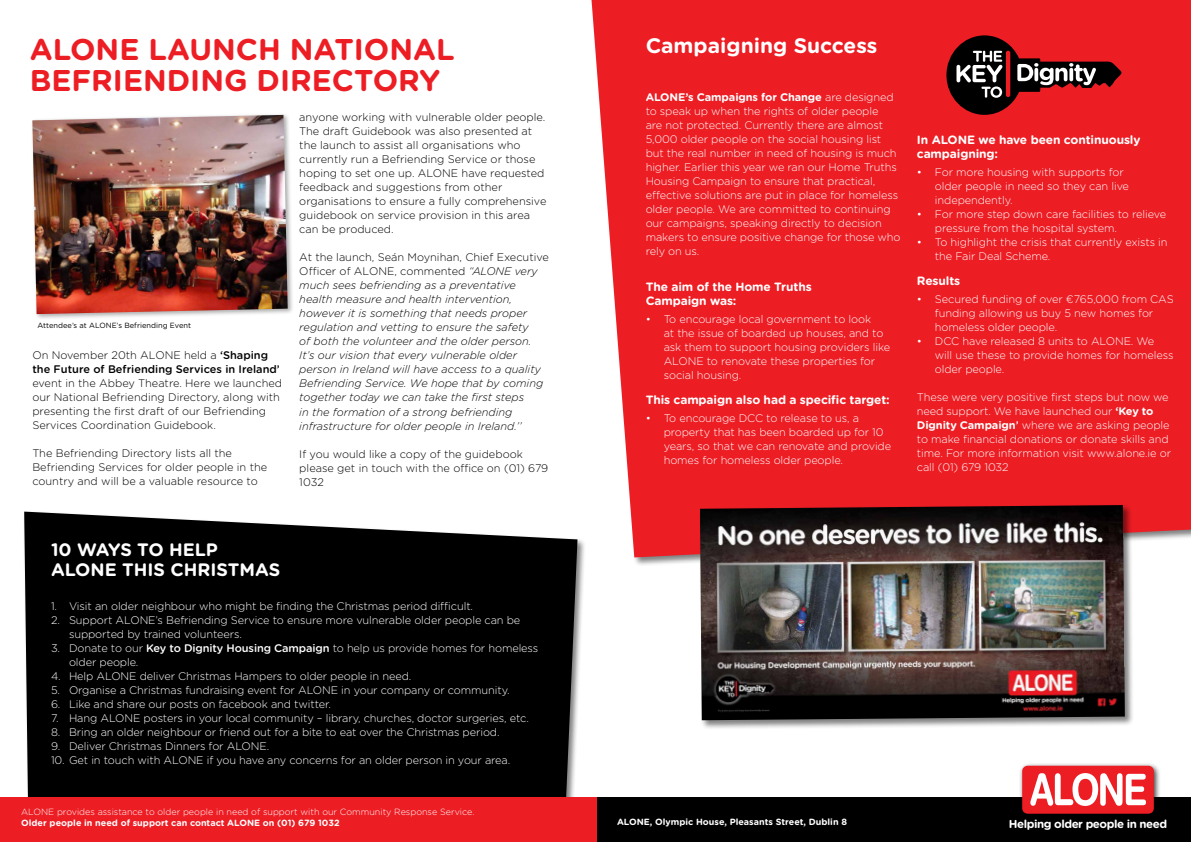
<style>
.page{position:relative;width:1191px;height:842px;background:#fff}
.page>*{position:absolute;margin:0;border:0;box-sizing:border-box;transform-origin:0 0}
.t1{font:700 30px/31px "Gotham Rounded";color:#ed1d24}
.t2{font:700 21px "Gotham Rounded";color:#fff}
.t3{font:700 18px/19.7px "Gotham Rounded";color:#fff}
.t4{font:700 12px/14px "Gotham Rounded";letter-spacing:-.01em;color:#fff}
.t5{font:700 11.5px "Gotham Rounded";letter-spacing:-.04em;color:#fff}
.t6{font:300 11px/14px "Gotham Rounded";letter-spacing:-.01em;color:#fff}
.t7{font:300 11px/14px "Gotham Rounded";color:#000}
.t8{font:italic 300 11px/14px "Gotham Rounded";color:#000}
.t9{font:500 11px/14px "Gotham Rounded";color:#000}
.t10{font:700 9px "Gotham Rounded";color:#fff}
.t11{font:300 9px "Gotham Rounded";color:#fff}
.t12{font:7.5px "Gotham Rounded";color:#000}
.s1{font-weight:700}
.s2{font-style:normal}
.s3{font-weight:300}
.s4{font-weight:500}
</style>
<div class="page">
<div style="left:23px;top:510px;width:564px;height:332px;background:#000;opacity:.5"></div>
<div style="left:24px;top:512px;width:553px;height:285px;background:#000"></div>
<div style="left:591px;top:0;width:600px;height:557px;background:#ed1d24"></div>
<div style="left:595px;top:797px;width:596px;height:45px;background:#000"></div>
<div style="left:0;top:797px;width:597px;height:45px;background:#ed1d24"></div>
<div style="left:1019px;top:762px;width:142px;height:59px;background:#000;opacity:.75"></div>
<div style="left:1022px;top:766px;width:131px;height:48px;background:#ed1d24;border-radius:5px"></div>
<svg style="left:1030px;top:773px;width:116px;height:33px"></svg>
<div style="left:30px;top:112px;width:264px;height:209px;background:#000;opacity:.33"></div>
<img style="left:32px;top:115px;width:256px;height:199px">
<svg style="left:946px;top:35px;width:176px;height:80px;background:#8f282b"></svg>
<hr style="left:1006px;top:51px;width:4px;height:46px;background:#ed1d24;border-radius:2px">
<div style="left:698px;top:504px;width:436px;height:225px;background:#000;opacity:.5"></div>
<img style="left:700px;top:505px;width:424px;height:215px">
<h1 class="t1" style="left:30px;top:33px;width:426px">ALONE LAUNCH NATIONAL<br>BEFRIENDING DIRECTORY</h1>
<h2 class="t2" style="left:645px;top:30px;width:233px">Campaigning Success</h2>
<p class="t6" style="left:645px;top:89px;width:256px"><span class="s1">ALONE’s Campaigns for Change</span> are designed to speak up when the rights of older people<br>are not protected. Currently there are almost 5,000 older people on the social housing list but the real number in need of housing is much higher. Earlier this year we ran our Home Truths Housing Campaign to ensure that practical, effective solutions are put in place for homeless older people. We are committed to continuing our campaigns, speaking directly to decision makers to ensure positive change for those who rely on us.</p>
<p class="t4" style="left:645px;top:279px;width:167px">The aim of the Home Truths<br>Campaign was:</p>
<p class="t6" style="left:663px;top:311px;width:228px;text-indent:-18px">• To encourage local government to look<br>at the issue of boarded up houses, and to ask them to support housing providers like ALONE to renovate these properties for social housing.</p>
<p class="t4" style="left:645px;top:392px;width:246px">This campaign also had a specific target:</p>
<p class="t6" style="left:663px;top:410px;width:229px;text-indent:-18px">• To encourage DCC to release to us, a property that has been boarded up for 10 years, so that we can renovate and provide homes for homeless older people.</p>
<p class="t7" style="left:299px;top:110px;width:249px">anyone working with vulnerable older people.<br>The draft Guidebook was also presented at the launch to assist all organisations who currently run a Befriending Service or those hoping to set one up. ALONE have requested feedback and suggestions from other organisations to ensure a fully comprehensive guidebook on service provision in this area can be produced.</p>
<p class="t8" style="left:299px;top:250px;width:251px"><span class="s2">At the launch, Seán Moynihan, Chief Executive Officer of ALONE, commented</span> “ALONE very much sees befriending as a preventative health measure and health intervention, however it is something that needs proper regulation and vetting to ensure the safety<br>of both the volunteer and the older person.<br>It’s our vision that every vulnerable older person in Ireland will have access to a quality Befriending Service. We hope that by coming together today we can take the first steps<br>in the formation of a strong befriending infrastructure for older people in Ireland.’’</p>
<p class="t7" style="left:299px;top:446px;width:250px">If you would like a copy of the guidebook please get in touch with the office on (01) 679<br>1032</p>
<p class="t12" style="left:37px;top:320px;width:155px">Attendee’s at ALONE’s Befriending Event</p>
<p class="t9" style="left:32px;top:348px;width:249px"><span class="s3">On November 20th ALONE held a</span> ‘Shaping the Future of Befriending Services in Ireland’</p>
<p class="t7" style="left:32px;top:376px;width:251px">event in the Abbey Theatre. Here we launched our National Befriending Directory, along with presenting the first draft of our Befriending Services Coordination Guidebook.</p>
<p class="t7" style="left:32px;top:446px;width:236px">The Befriending Directory lists all the<br>Befriending Services for older people in the country and will be a valuable resource to</p>
<p class="t4" style="left:917px;top:132px;width:225px">In ALONE we have been continuously campaigning:</p>
<p class="t6" style="left:935px;top:164px;width:196px;text-indent:-18px">• For more housing with supports for older people in need so they can live independently.</p>
<p class="t6" style="left:935px;top:206px;width:233px;text-indent:-18px">• For more step down care facilities to relieve pressure from the hospital system.</p>
<p class="t6" style="left:935px;top:234px;width:234px;text-indent:-18px">• To highlight the crisis that currently exists in the Fair Deal Scheme.</p>
<p class="t4" style="left:917px;top:273px;width:45px">Results</p>
<p class="t6" style="left:935px;top:291px;width:240px;text-indent:-18px">• Secured funding of over €765,000 from CAS funding allowing us buy 5 new homes for homeless older people.</p>
<p class="t6" style="left:935px;top:333px;width:240px;text-indent:-18px">• DCC have released 8 units to ALONE. We will use these to provide homes for homeless older people.</p>
<p class="t6" style="left:917px;top:389px;width:256px">These were very positive first steps but now we need support. We have launched our <span class="s1">‘Key to Dignity Campaign</span><span class="s4">’</span> where we are asking people to make financial donations or donate skills and time. For more information visit www.alone.ie or call (01) 679 1032</p>
<h3 class="t3" style="left:51px;top:539px;width:231px">10 WAYS TO HELP<br>ALONE THIS CHRISTMAS</h3>
<p class="t6" style="left:51px;top:599px;width:424px">1. Visit an older neighbour who might be finding the Christmas period difficult.</p>
<p class="t6" style="left:69px;top:613px;width:453px;text-indent:-18px">2. Support ALONE’s Befriending Service to ensure more vulnerable older people can be supported by trained volunteers.</p>
<p class="t6" style="left:69px;top:641px;width:471px;text-indent:-18px">3. Donate to our <span class="s4">Key to Dignity Housing Campaign</span> to help us provide homes for homeless older people.</p>
<p class="t6" style="left:51px;top:669px;width:362px">4. Help ALONE deliver Christmas Hampers to older people in need.</p>
<p class="t6" style="left:51px;top:683px;width:460px">5. Organise a Christmas fundraising event for ALONE in your company or community.</p>
<p class="t6" style="left:51px;top:697px;width:281px">6. Like and share our posts on facebook and twitter.</p>
<p class="t6" style="left:51px;top:711px;width:479px">7. Hang ALONE posters in your local community – library, churches, doctor surgeries, etc.</p>
<p class="t6" style="left:51px;top:725px;width:450px">8. Bring an older neighbour or friend out for a bite to eat over the Christmas period.</p>
<p class="t6" style="left:51px;top:739px;width:220px">9. Deliver Christmas Dinners for ALONE.</p>
<p class="t6" style="left:51px;top:753px;width:461px">10. Get in touch with ALONE if you have any concerns for an older person in your area.</p>
<p class="t11" style="left:21px;top:806px;width:455px">ALONE provides assistance to older people in need of support with our Community Response Service.</p>
<p class="t10" style="left:21px;top:817px;width:320px">Older people in need of support can contact ALONE on (01) 679 1032</p>
<p class="t5" style="left:1009px;top:816px;width:160px">Helping older people in need</p>
<p class="t10" style="left:617px;top:815px;width:231px">ALONE, Olympic House, Pleasants Street, Dublin 8</p>
</div>
